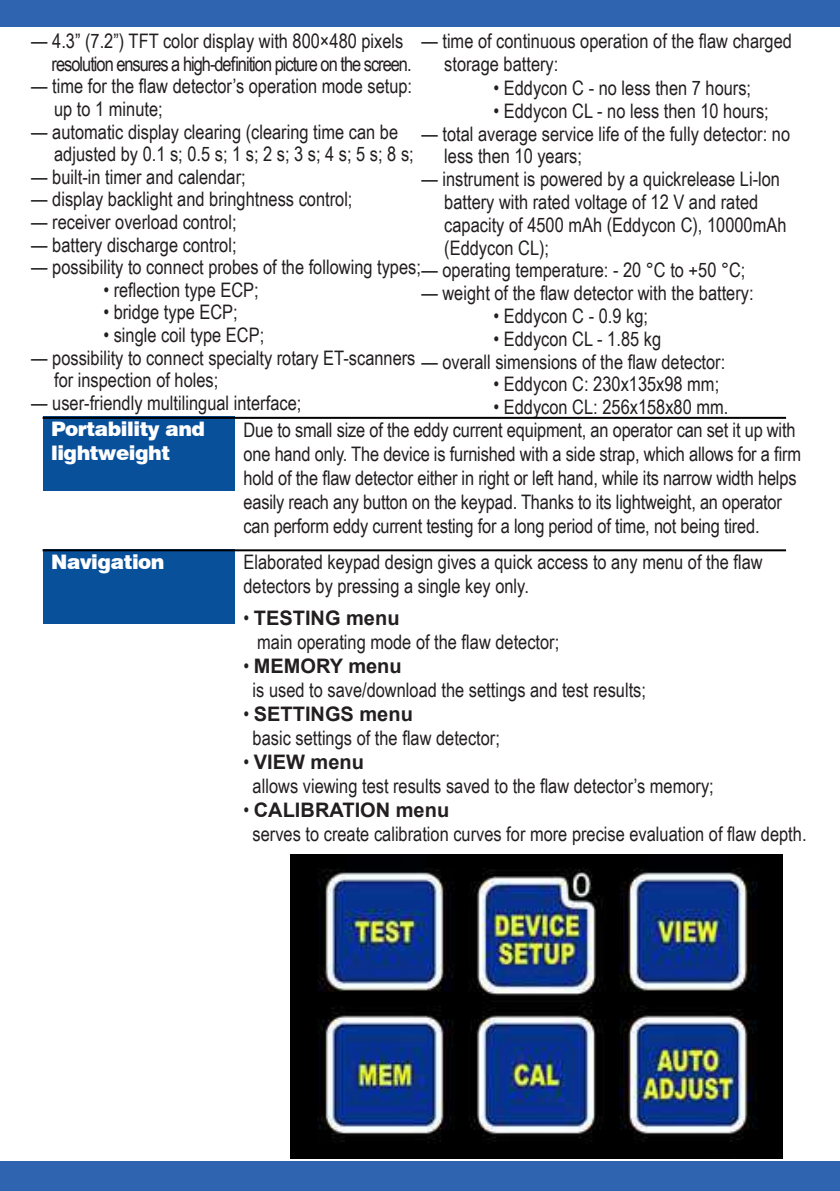
<style>
.page{position:relative;width:840px;height:1191px;background:#fff}
.page>*{position:absolute;margin:0;border:0;box-sizing:border-box;transform-origin:0 0}
.t1{font:20px/22.8px "Arial Narrow";color:#231f20}
.t2{font:20px/22.6px "Arial Narrow";letter-spacing:-.05em;color:#231f20}
.t3{font:700 20px "Arial";color:#231f20}
.t4{font:900 20px/24px "Swiss 721 BT";letter-spacing:-.025em;color:#fff}
.s1{font-family:"Arial Narrow";font-weight:400}
</style>
<div class="page">
<div style="left:43px;top:417px;width:191px;height:74px;background:#09509a"></div>
<div style="left:43px;top:549px;width:191px;height:74px;background:#09509a"></div>
<hr style="left:43px;top:417px;width:742px;height:2px;background:#000">
<hr style="left:43px;top:549px;width:742px;height:2px;background:#000">
<img style="left:290px;top:854px;width:491px;height:304px">
<div style="left:0;top:0;width:839px;height:27px;background:#2f64b0"></div>
<div style="left:0;top:1161px;width:839px;height:30px;background:#2f64b0"></div>
<p class="t2" style="left:52px;top:29px;width:361px;text-indent:-20px">— 4.3” (7.2”) TFT color display with 800×480 pixels resolution ensures a high-definition picture on the screen.</p>
<p class="t1" style="left:54px;top:74px;width:359px;text-indent:-23px">— time for the flaw detector’s operation mode setup: up to 1 minute;</p>
<p class="t1" style="left:54px;top:119px;width:361px;text-indent:-23px">— automatic display clearing (clearing time can be adjusted by 0.1 s; 0.5 s; 1 s; 2 s; 3 s; 4 s; 5 s; 8 s;</p>
<p class="t1" style="left:31px;top:165px;width:216px">— built-in timer and calendar;</p>
<p class="t1" style="left:31px;top:187px;width:322px">— display backlight and bringhtness control;</p>
<p class="t1" style="left:31px;top:210px;width:207px">— receiver overload control;</p>
<p class="t1" style="left:31px;top:232px;width:207px">— battery discharge control;</p>
<p class="t1" style="left:31px;top:255px;width:391px">— possibility to connect probes of the following types;</p>
<p class="t1" style="left:103px;top:278px;width:157px">• reflection type ECP;</p>
<p class="t1" style="left:103px;top:300px;width:136px">• bridge type ECP;</p>
<p class="t1" style="left:103px;top:323px;width:162px">• single coil type ECP;</p>
<p class="t1" style="left:54px;top:345px;width:362px;text-indent:-23px">— possibility to connect specialty rotary ET-scanners for inspection of holes;</p>
<p class="t1" style="left:31px;top:391px;width:271px">— user-friendly multilingual interface;</p>
<p class="t1" style="left:444px;top:29px;width:349px;text-indent:-23px">— time of continuous operation of the flaw charged storage battery:</p>
<p class="t1" style="left:493px;top:76px;width:259px">• Eddycon C - no less then 7 hours;</p>
<p class="t1" style="left:493px;top:99px;width:277px">• Eddycon CL - no less then 10 hours;</p>
<p class="t1" style="left:444px;top:121px;width:347px;text-indent:-23px">— total average service life of the fully detector: no less then 10 years;</p>
<p class="t1" style="left:444px;top:167px;width:343px;text-indent:-23px">— instrument is powered by a quickrelease Li-lon battery with rated voltage of 12 V and rated capacity of 4500 mAh (Eddycon C), 10000mAh (Eddycon CL);</p>
<p class="t1" style="left:421px;top:258px;width:325px">— operating temperature: - 20 °C to +50 °C;</p>
<p class="t1" style="left:421px;top:281px;width:333px">— weight of the flaw detector with the battery:</p>
<p class="t1" style="left:493px;top:304px;width:156px">• Eddycon C - 0.9 kg;</p>
<p class="t1" style="left:493px;top:327px;width:169px">• Eddycon CL - 1.85 kg</p>
<p class="t1" style="left:421px;top:349px;width:305px">— overall simensions of the flaw detector:</p>
<p class="t1" style="left:493px;top:372px;width:227px">• Eddycon C: 230x135x98 mm;</p>
<p class="t1" style="left:493px;top:395px;width:236px">• Eddycon CL: 256x158x80 mm.</p>
<p class="t4" style="left:51px;top:417px;width:155px">Portability and lightweight</p>
<p class="t4" style="left:51px;top:549px;width:115px">Navigation</p>
<p class="t1" style="left:243px;top:417px;width:558px;line-height:24px">Due to small size of the eddy current equipment, an operator can set it up with one hand only. The device is furnished with a side strap, which allows for a firm hold of the flaw detector either in right or left hand, while its narrow width helps easily reach any button on the keypad. Thanks to its lightweight, an operator can perform eddy current testing for a long period of time, not being tired.</p>
<p class="t1" style="left:243px;top:549px;width:520px;line-height:24px">Elaborated keypad design gives a quick access to any menu of the flaw detectors by pressing a single key only.</p>
<p class="t3" style="left:243px;top:603px;width:157px"><span class="s1">•</span> TESTING menu</p>
<p class="t1" style="left:257px;top:629px;width:303px">main operating mode of the flaw detector;</p>
<p class="t3" style="left:243px;top:651px;width:160px"><span class="s1">•</span> MEMORY menu</p>
<p class="t1" style="left:252px;top:677px;width:394px">is used to save/download the settings and test results;</p>
<p class="t3" style="left:243px;top:699px;width:171px"><span class="s1">•</span> SETTINGS menu</p>
<p class="t1" style="left:252px;top:725px;width:249px">basic settings of the flaw detector;</p>
<p class="t3" style="left:243px;top:747px;width:122px"><span class="s1">•</span> VIEW menu</p>
<p class="t1" style="left:252px;top:773px;width:462px">allows viewing test results saved to the flaw detector’s memory;</p>
<p class="t3" style="left:243px;top:795px;width:207px"><span class="s1">•</span> CALIBRATION menu</p>
<p class="t1" style="left:252px;top:821px;width:555px">serves to create calibration curves for more precise evaluation of flaw depth.</p>
</div>
